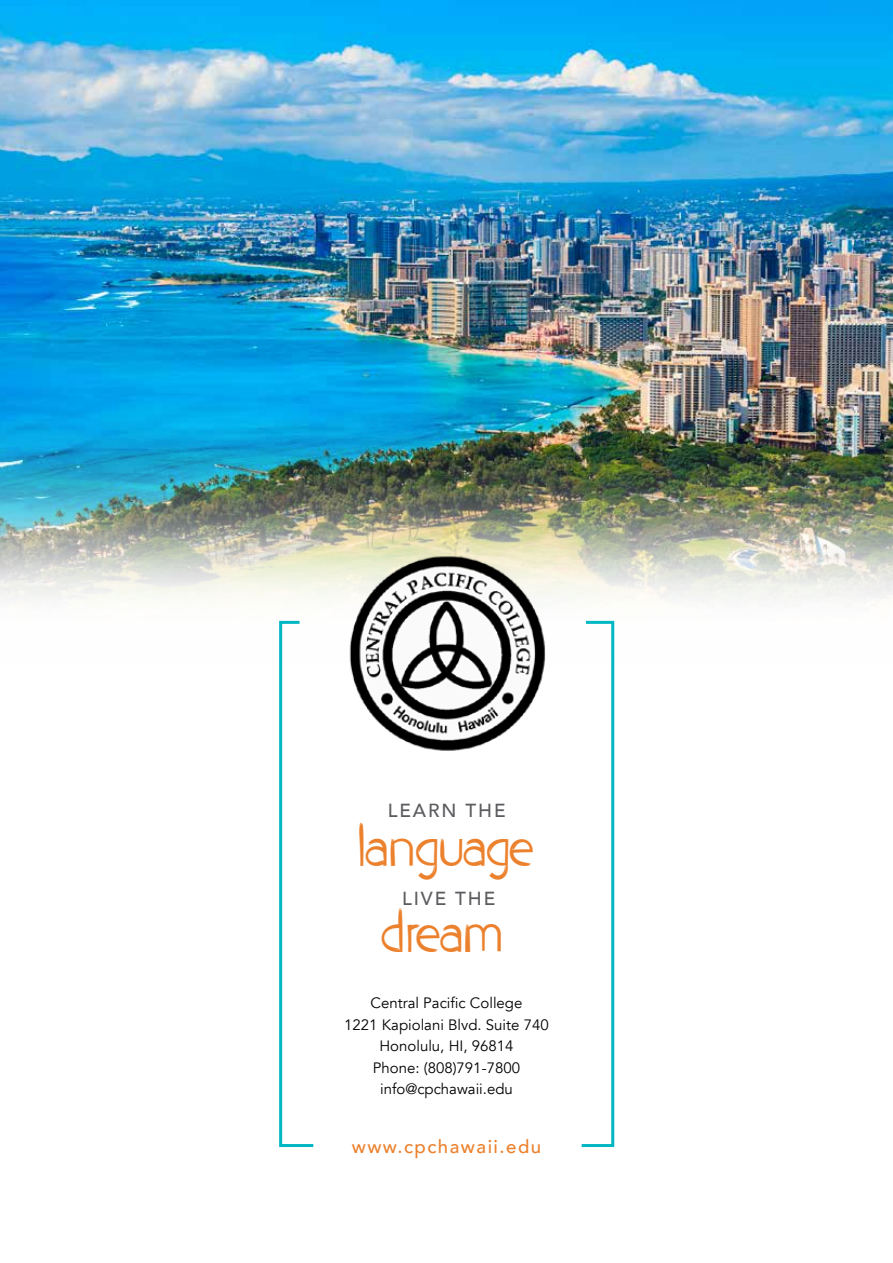
<style>
.page{position:relative;width:893px;height:1263px;background:#fff}
.page>*{position:absolute;margin:0;border:0;box-sizing:border-box;transform-origin:0 0}
.t1{font:49.35px/86.2px "Aloha";color:#ec812d;text-align:center}
.t2{font:500 18.9px "Avenir";letter-spacing:.1em;color:#5c5b5f}
.t3{font:500 18.6px "Avenir";letter-spacing:.08em;color:#ec812d}
.t4{font:15px/21.6px "Avenir";color:#000;text-align:center}
</style>
<div class="page">
<img style="left:0;top:0;width:893px;height:251px">
<img style="left:0;top:251px;width:893px;height:348px">
<img style="left:343px;top:551px;width:218px;height:200px">
<svg style="left:279px;top:620px;width:35px;height:527px"></svg>
<svg style="left:581px;top:620px;width:34px;height:527px"></svg>
<p class="t2" style="left:388px;top:794px;width:119px">LEARN THE</p>
<h1 class="t1" style="left:358px;top:802px;width:178px">language dream.</h1>
<p class="t2" style="left:402px;top:882px;width:95px">LIVE THE</p>
<p class="t4" style="left:344px;top:992px;width:206px">Central Pacific College<br>1221 Kapiolani Blvd. Suite 740<br>Honolulu, HI, 96814<br>Phone: (808)791-7800 info@cpchawaii.edu</p>
<p class="t3" style="left:352px;top:1130px;width:191px">www.cpchawaii.edu</p>
</div>
